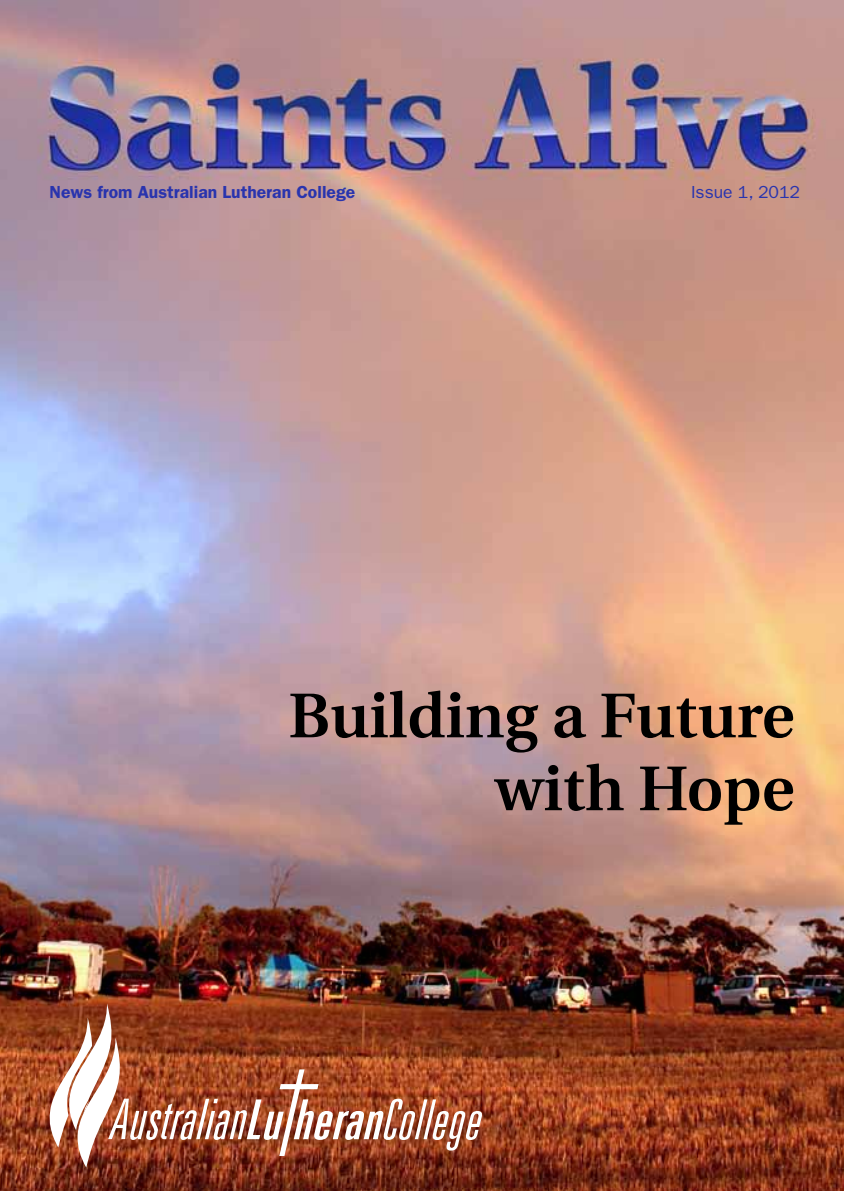
<style>
.page{position:relative;width:844px;height:1191px;background:#fff}
.page>*{position:absolute;margin:0;border:0;box-sizing:border-box;transform-origin:0 0}
.t1{font:600 63px/73px "Utopia";color:#000;text-align:right}
.t2{font:600 17.5px "Franklin Gothic";color:#2934ae}
.t3{font:17.5px "Franklin Gothic";color:#2934ae}
</style>
<div class="page">
<img style="left:0;top:0;width:843px;height:1191px">
<svg style="left:50px;top:1003px;width:432px;height:164px;background:#a35a3f"></svg>
<p class="t2" style="left:50px;top:181px;width:307px">News from Australian Lutheran College</p>
<p class="t3" style="left:690px;top:182px;width:111px">Issue 1, 2012</p>
<h1 class="t1" style="left:288px;top:680px;width:507px">Building a Future with Hope</h1>
</div>
